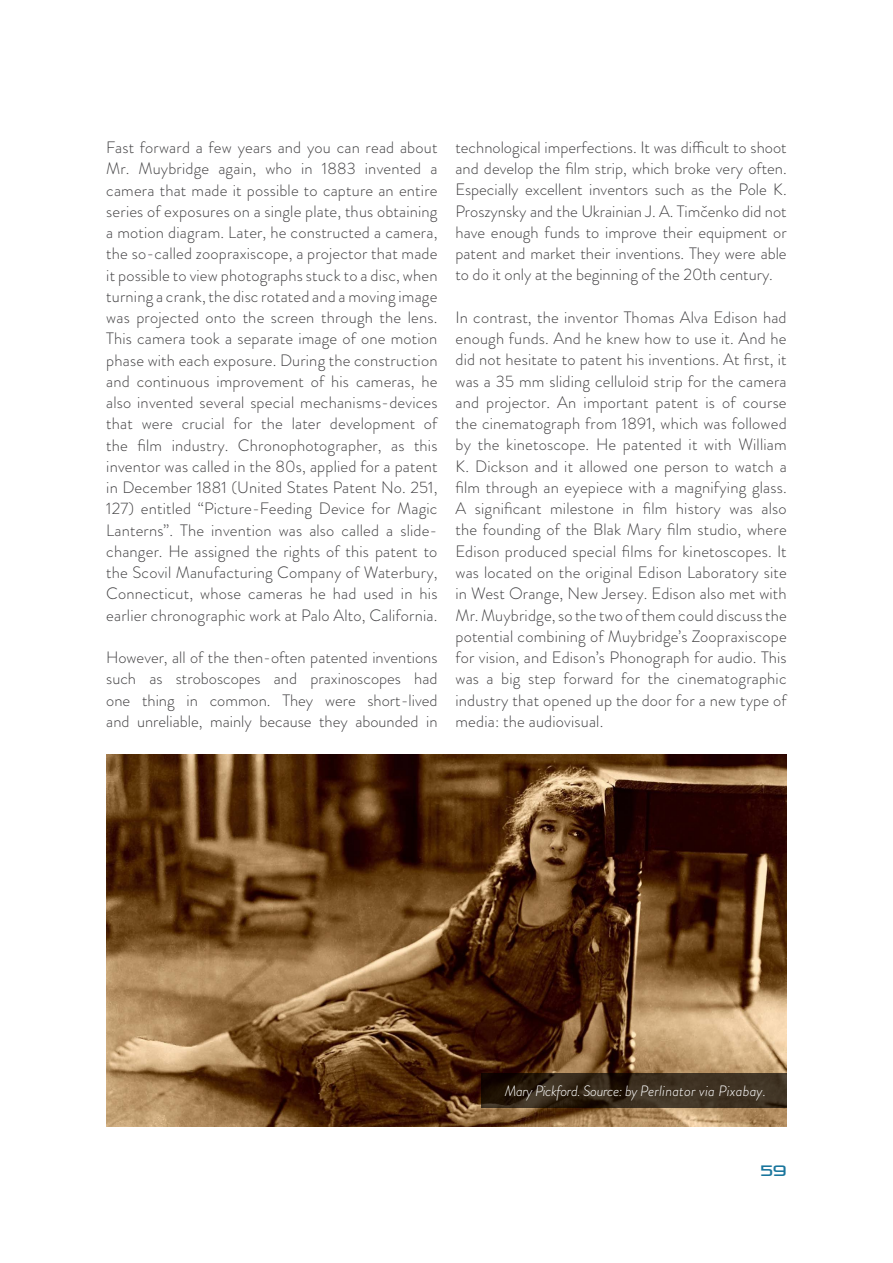
<style>
.page{position:relative;width:893px;height:1263px;background:#fff}
.page>*{position:absolute;margin:0;border:0;box-sizing:border-box;transform-origin:0 0}
.t1{font:300 16.5px/21.3px "Brandon Grotesque";letter-spacing:.005em;color:#414042;text-align:justify}
.t2{font:italic 300 15px "Brandon Grotesque";letter-spacing:-.01em;color:#fff}
.t3{font:15px "Pirulen Rg";color:#1a769d}
</style>
<div class="page">
<img style="left:106px;top:755px;width:681px;height:372px">
<svg style="left:481px;top:1074px;width:306px;height:34px;fill:#3c2f20"></svg>
<p class="t1" style="left:106px;top:137px;width:333px">Fast forward a few years and you can read about Mr. Muybridge again, who in 1883 invented a camera that made it possible to capture an entire series of exposures on a single plate, thus obtaining a motion diagram. Later, he constructed a camera, the so-called zoopraxiscope, a projector that made it possible to view photographs stuck to a disc, when turning a crank, the disc rotated and a moving image was projected onto the screen through the lens.<br>This camera took a separate image of one motion phase with each exposure. During the construction and continuous improvement of his cameras, he also invented several special mechanisms-devices that were crucial for the later development of the film industry. Chronophotographer, as this inventor was called in the 80s, applied for a patent in December 1881 (United States Patent No. 251, 127) entitled “Picture-Feeding Device for Magic Lanterns”. The invention was also called a slide&shy;changer. He assigned the rights of this patent to the Scovil Manufacturing Company of Waterbury, Connecticut, whose cameras he had used in his earlier chronographic work at Palo Alto, California.</p>
<p class="t1" style="left:106px;top:647px;width:333px">However, all of the then-often patented inventions such as stroboscopes and praxinoscopes had one thing in common. They were short-lived and unreliable, mainly because they abounded in</p>
<p class="t1" style="left:455px;top:137px;width:333px">technological imperfections. It was difficult to shoot and develop the film strip, which broke very often.<br>Especially excellent inventors such as the Pole K.<br>Proszynsky and the Ukrainian J. A. Timčenko did not have enough funds to improve their equipment or patent and market their inventions. They were able to do it only at the beginning of the 20th century.</p>
<p class="t1" style="left:455px;top:307px;width:333px">In contrast, the inventor Thomas Alva Edison had enough funds. And he knew how to use it. And he did not hesitate to patent his inventions. At first, it was a 35 mm sliding celluloid strip for the camera and projector. An important patent is of course the cinematograph from 1891, which was followed by the kinetoscope. He patented it with William K. Dickson and it allowed one person to watch a film through an eyepiece with a magnifying glass.<br>A significant milestone in film history was also the founding of the Blak Mary film studio, where Edison produced special films for kinetoscopes. It was located on the original Edison Laboratory site in West Orange, New Jersey. Edison also met with Mr. Muybridge, so the two of them could discuss the potential combining of Muybridge’s Zoopraxiscope for vision, and Edison’s Phonograph for audio. This was a big step forward for the cinematographic industry that opened up the door for a new type of media: the audiovisual.</p>
<p class="t2" style="left:505px;top:1080px;width:263px">Mary Pickford. Source: by Perlinator via Pixabay.</p>
<p class="t3" style="left:760px;top:1161px;width:28px">59</p>
</div>
